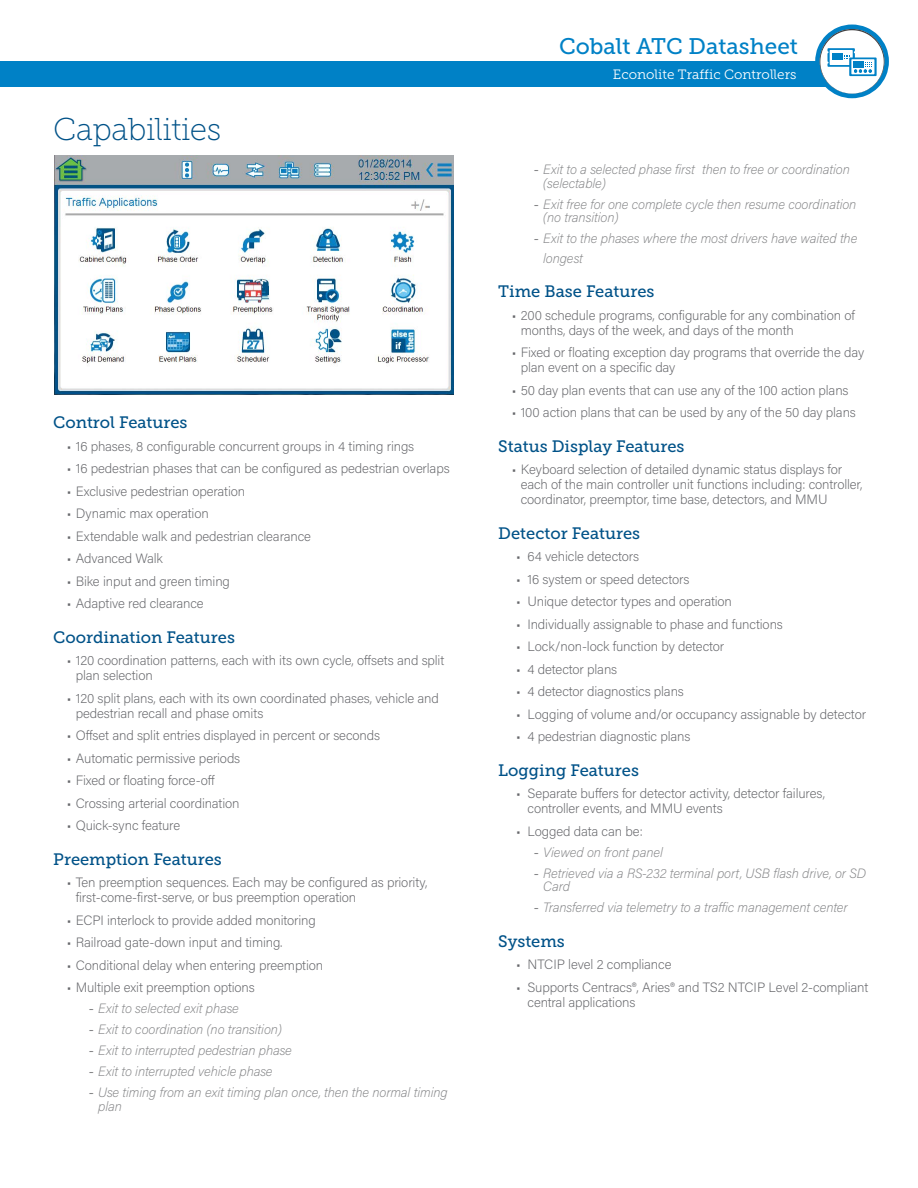
<style>
.page{position:relative;width:918px;height:1188px;background:#fff}
.page>*{position:absolute;margin:0;border:0;box-sizing:border-box;transform-origin:0 0}
.t1{font:31.5px "Museo Slab 100";letter-spacing:-.01em;color:#005288}
.t2{font:22.5px "Museo Slab 500";color:#0081c6}
.t3{font:16.5px "Museo Slab 500";color:#005288}
.t4{font:200 13.5px/15px "Acumin Pro";letter-spacing:-.01em;color:#646569}
.t5{font:italic 200 13.5px/13.5px "Acumin Pro";letter-spacing:-.01em;color:#858688}
.t6{font:13.5px "Museo Slab 300";color:#fff}
.s1{font-family:"Arial";font-weight:400;font-style:normal}
</style>
<div class="page">
<div style="left:0;top:62px;width:864px;height:25px;background:#0081c6"></div>
<svg style="left:815px;top:25px;width:74px;height:73px"></svg>
<img style="left:55px;top:155px;width:399px;height:240px">
<h1 class="t1" style="left:53px;top:113px;width:170px">Capabilities</h1>
<p class="t3" style="left:53px;top:413px;width:136px">Control Features</p>
<p class="t4" style="left:67px;top:438px;width:349px">• 16 phases, 8 configurable concurrent groups in 4 timing rings</p>
<p class="t4" style="left:67px;top:461px;width:385px">• 16 pedestrian phases that can be configured as pedestrian overlaps</p>
<p class="t4" style="left:67px;top:483px;width:180px">• Exclusive pedestrian operation</p>
<p class="t4" style="left:67px;top:506px;width:144px">• Dynamic max operation</p>
<p class="t4" style="left:67px;top:528px;width:246px">• Extendable walk and pedestrian clearance</p>
<p class="t4" style="left:67px;top:551px;width:98px">• Advanced Walk</p>
<p class="t4" style="left:67px;top:573px;width:165px">• Bike input and green timing</p>
<p class="t4" style="left:67px;top:596px;width:138px">• Adaptive red clearance</p>
<p class="t3" style="left:53px;top:628px;width:183px">Coordination Features</p>
<p class="t4" style="left:76px;top:653px;width:370px;text-indent:-9px">• 120 coordination patterns, each with its own cycle, offsets and split plan selection</p>
<p class="t4" style="left:76px;top:690px;width:365px;text-indent:-9px">• 120 split plans, each with its own coordinated phases, vehicle and pedestrian recall and phase omits</p>
<p class="t4" style="left:67px;top:728px;width:315px">• Offset and split entries displayed in percent or seconds</p>
<p class="t4" style="left:67px;top:750px;width:175px">• Automatic permissive periods</p>
<p class="t4" style="left:67px;top:773px;width:150px">• Fixed or floating force-off</p>
<p class="t4" style="left:67px;top:795px;width:174px">• Crossing arterial coordination</p>
<p class="t4" style="left:67px;top:818px;width:115px">• Quick-sync feature</p>
<p class="t3" style="left:53px;top:850px;width:170px">Preemption Features</p>
<p class="t4" style="left:76px;top:875px;width:353px;text-indent:-9px">• Ten preemption sequences. Each may be configured as priority, first-come-first-serve, or bus preemption operation</p>
<p class="t4" style="left:67px;top:912px;width:251px">• ECPI interlock to provide added monitoring</p>
<p class="t4" style="left:67px;top:935px;width:217px">• Railroad gate-down input and timing.</p>
<p class="t4" style="left:67px;top:957px;width:258px">• Conditional delay when entering preemption</p>
<p class="t4" style="left:67px;top:980px;width:190px">• Multiple exit preemption options</p>
<p class="t5" style="left:89px;top:1001px;width:151px"><span class="s1">-</span> Exit to selected exit phase</p>
<p class="t5" style="left:89px;top:1022px;width:194px"><span class="s1">-</span> Exit to coordination (no transition)</p>
<p class="t5" style="left:89px;top:1043px;width:204px"><span class="s1">-</span> Exit to interrupted pedestrian phase</p>
<p class="t5" style="left:89px;top:1064px;width:185px"><span class="s1">-</span> Exit to interrupted vehicle phase</p>
<p class="t5" style="left:98px;top:1085px;width:351px;text-indent:-9px"><span class="s1">-</span> Use timing from an exit timing plan once, then the normal timing plan</p>
<h2 class="t2" style="left:559px;top:33px;width:240px">Cobalt ATC Datasheet</h2>
<p class="t6" style="left:613px;top:67px;width:185px">Econolite Traffic Controllers</p>
<p class="t5" style="left:543px;top:162px;width:308px;text-indent:-9px"><span class="s1">-</span> Exit to a selected phase first then to free or coordination (selectable)</p>
<p class="t5" style="left:543px;top:197px;width:315px;text-indent:-9px"><span class="s1">-</span> Exit free for one complete cycle then resume coordination (no transition)</p>
<p class="t5" style="left:543px;top:228px;width:316px;line-height:19.5px;text-indent:-9px"><span class="s1">-</span> Exit to the phases where the most drivers have waited the longest</p>
<p class="t3" style="left:498px;top:282px;width:158px">Time Base Features</p>
<p class="t4" style="left:521px;top:307px;width:336px;text-indent:-9px">• 200 schedule programs, configurable for any combination of months, days of the week, and days of the month</p>
<p class="t4" style="left:521px;top:345px;width:345px;text-indent:-9px">• Fixed or floating exception day programs that override the day plan event on a specific day</p>
<p class="t4" style="left:512px;top:382px;width:338px">• 50 day plan events that can use any of the 100 action plans</p>
<p class="t4" style="left:512px;top:405px;width:346px">• 100 action plans that can be used by any of the 50 day plans</p>
<p class="t3" style="left:498px;top:437px;width:188px">Status Display Features</p>
<p class="t4" style="left:521px;top:462px;width:343px;text-indent:-9px">• Keyboard selection of detailed dynamic status displays for each of the main controller unit functions including: controller, coordinator, preemptor, time base, detectors, and MMU</p>
<p class="t3" style="left:498px;top:524px;width:143px">Detector Features</p>
<p class="t4" style="left:516px;top:549px;width:125px">• 64 vehicle detectors</p>
<p class="t4" style="left:516px;top:571px;width:175px">• 16 system or speed detectors</p>
<p class="t4" style="left:516px;top:594px;width:217px">• Unique detector types and operation</p>
<p class="t4" style="left:516px;top:616px;width:268px">• Individually assignable to phase and functions</p>
<p class="t4" style="left:516px;top:639px;width:210px">• Lock/non-lock function by detector</p>
<p class="t4" style="left:516px;top:661px;width:103px">• 4 detector plans</p>
<p class="t4" style="left:516px;top:684px;width:169px">• 4 detector diagnostics plans</p>
<p class="t4" style="left:516px;top:706px;width:351px">• Logging of volume and/or occupancy assignable by detector</p>
<p class="t4" style="left:516px;top:729px;width:176px">• 4 pedestrian diagnostic plans</p>
<p class="t3" style="left:498px;top:761px;width:142px">Logging Features</p>
<p class="t4" style="left:528px;top:786px;width:299px;text-indent:-11px">• Separate buffers for detector activity, detector failures, controller events, and MMU events</p>
<p class="t4" style="left:516px;top:823px;width:128px">• Logged data can be:</p>
<p class="t5" style="left:534px;top:845px;width:130px"><span class="s1">-</span> Viewed on front panel</p>
<p class="t5" style="left:543px;top:866px;width:325px;text-indent:-9px"><span class="s1">-</span> Retrieved via a RS-232 terminal port, USB flash drive, or SD<br>Card</p>
<p class="t5" style="left:534px;top:900px;width:315px"><span class="s1">-</span> Transferred via telemetry to a traffic management center</p>
<p class="t3" style="left:498px;top:932px;width:68px">Systems</p>
<p class="t4" style="left:516px;top:957px;width:157px">• NTCIP level 2 compliance</p>
<p class="t4" style="left:528px;top:979px;width:342px;text-indent:-11px">• Supports Centracs®, Aries® and TS2 NTCIP Level 2-compliant central applications</p>
</div>
